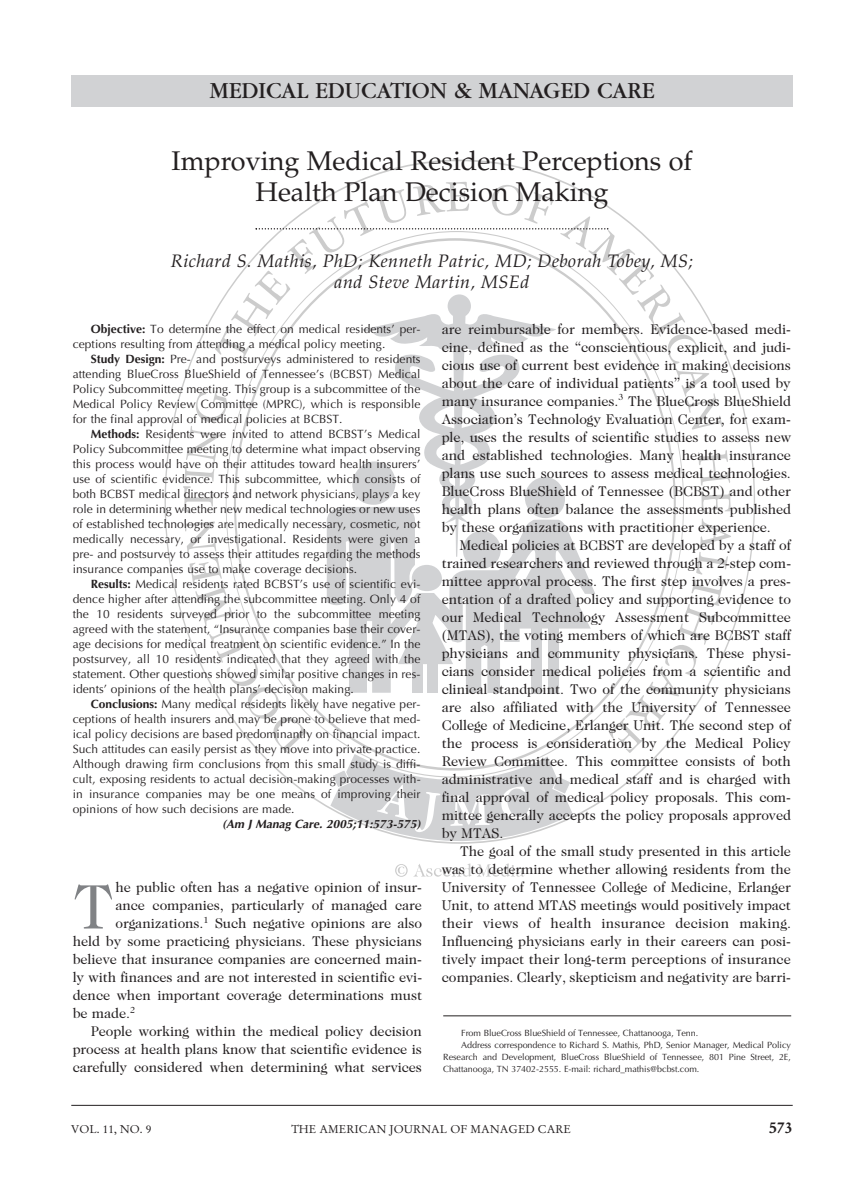
<style>
.page{position:relative;width:864px;height:1188px;background:#fff}
.page>*{position:absolute;margin:0;border:0;box-sizing:border-box;transform-origin:0 0}
.t1{font:63.45px "Caslon Two Twenty Four";color:#808285}
.t2{font:27px/31.5px "Palatino";color:#231f20;text-align:center}
.t3{font:24px "Garamond";color:#231f20}
.t4{font:italic 18px/21px "Palatino";letter-spacing:.025em;color:#231f20;text-align:center}
.t5{font:700 15.75px "Stempel Garamond";color:#231f20}
.t6{font:14.25px/18px "Caslon Two Twenty Four";letter-spacing:-.005em;color:#231f20;text-align:justify}
.t7{font:12px/15px "Optima";letter-spacing:.005em;color:#231f20;text-align:justify}
.t8{font:italic 700 12px "Optima";color:#231f20}
.t9{font:11.25px "Stempel Garamond";color:#231f20}
.t10{font:9px "Optima";letter-spacing:-.005em;color:#231f20}
.s1{font-weight:700}
</style>
<div class="page">
<hr style="left:71px;top:1105px;width:722px;height:1px;background:#231f20">
<div style="left:71px;top:76px;width:722px;height:31px;background:#d1d2d4"></div>
<svg style="left:182px;top:182px;width:549px;height:695px"></svg>
<hr style="left:443px;top:1016px;width:348px;height:1px;background:#231f20">
<h3 class="t3" style="left:209px;top:82px;width:447px">MEDICAL EDUCATION &amp; MANAGED CARE</h3>
<h2 class="t2" style="left:172px;top:148px;width:522px">Improving Medical Resident Perceptions of<br>Health Plan Decision Making</h2>
<p class="t4" style="left:171px;top:252px;width:524px">Richard S. Mathis, PhD; Kenneth Patric, MD; Deborah Tobey, MS; and Steve Martin, MSEd</p>
<p class="t7" style="left:73px;top:322px;width:349px;text-indent:18px"><span class="s1">Objective:</span> To determine the effect on medical residents’ per&shy;ceptions resulting from attending a medical policy meeting.</p>
<p class="t7" style="left:73px;top:352px;width:349px;text-indent:18px"><span class="s1">Study Design:</span> Pre- and postsurveys administered to residents attending BlueCross BlueShield of Tennessee’s (BCBST) Medical Policy Subcommittee meeting. This group is a subcommittee of the Medical Policy Review Committee (MPRC), which is responsible for the final approval of medical policies at BCBST.</p>
<p class="t7" style="left:73px;top:427px;width:349px;text-indent:18px"><span class="s1">Methods:</span> Residents were invited to attend BCBST’s Medical Policy Subcommittee meeting to determine what impact observing this process would have on their attitudes toward health insurers’ use of scientific evidence. This subcommittee, which consists of both BCBST medical directors and network physicians, plays a key role in determining whether new medical technologies or new uses of established technologies are medically necessary, cosmetic, not medically necessary, or investigational. Residents were given a pre- and postsurvey to assess their attitudes regarding the methods insurance companies use to make coverage decisions.</p>
<p class="t7" style="left:73px;top:577px;width:349px;text-indent:18px"><span class="s1">Results:</span> Medical residents rated BCBST’s use of scientific evi&shy;dence higher after attending the subcommittee meeting. Only 4 of the 10 residents surveyed prior to the subcommittee meeting agreed with the statement, “Insurance companies base their cover&shy;age decisions for medical treatment on scientific evidence.” In the postsurvey, all 10 residents indicated that they agreed with the statement. Other questions showed similar positive changes in res&shy;idents’ opinions of the health plans’ decision making.</p>
<p class="t7" style="left:73px;top:697px;width:349px;text-indent:18px"><span class="s1">Conclusions:</span> Many medical residents likely have negative per&shy;ceptions of health insurers and may be prone to believe that med&shy;ical policy decisions are based predominantly on financial impact.<br>Such attitudes can easily persist as they move into private practice.<br>Although drawing firm conclusions from this small study is diffi&shy;cult, exposing residents to actual decision-making processes with&shy;in insurance companies may be one means of improving their opinions of how such decisions are made.</p>
<p class="t8" style="left:222px;top:819px;width:200px">(Am J Manag Care. 2005;11:573-575)</p>
<p class="t6" style="left:442px;top:321px;width:351px">are reimbursable for members. Evidence-based medi&shy;cine, defined as the “conscientious, explicit, and judi&shy;cious use of current best evidence in making decisions about the care of individual patients” is a tool used by many insurance companies.<sup>3</sup> The BlueCross BlueShield Association’s Technology Evaluation Center, for exam&shy;ple, uses the results of scientific studies to assess new and established technologies. Many health insurance plans use such sources to assess medical technologies.<br>BlueCross BlueShield of Tennessee (BCBST) and other health plans often balance the assessments published by these organizations with practitioner experience.</p>
<p class="t6" style="left:442px;top:537px;width:351px;text-indent:18px">Medical policies at BCBST are developed by a staff of trained researchers and reviewed through a 2-step com&shy;mittee approval process. The first step involves a pres&shy;entation of a drafted policy and supporting evidence to our Medical Technology Assessment Subcommittee (MTAS), the voting members of which are BCBST staff physicians and community physicians. These physi&shy;cians consider medical policies from a scientific and clinical standpoint. Two of the community physicians are also affiliated with the University of Tennessee College of Medicine, Erlanger Unit. The second step of the process is consideration by the Medical Policy Review Committee. This committee consists of both administrative and medical staff and is charged with final approval of medical policy proposals. This com&shy;mittee generally accepts the policy proposals approved by MTAS.</p>
<p class="t6" style="left:442px;top:843px;width:351px;text-indent:18px">The goal of the small study presented in this article was to determine whether allowing residents from the University of Tennessee College of Medicine, Erlanger Unit, to attend MTAS meetings would positively impact their views of health insurance decision making.<br>Influencing physicians early in their careers can posi&shy;tively impact their long-term perceptions of insurance companies. Clearly, skepticism and negativity are barri-</p>
<h1 class="t1" style="left:73px;top:882px;width:43px">T</h1>
<p class="t6" style="left:116px;top:880px;width:308px">he public often has a negative opinion of insur-</p>
<p class="t6" style="left:116px;top:898px;width:308px">ance companies, particularly of managed care</p>
<p class="t6" style="left:116px;top:916px;width:308px">organizations.<sup>1</sup> Such negative opinions are also</p>
<p class="t6" style="left:73px;top:934px;width:351px">held by some practicing physicians. These physicians</p>
<p class="t6" style="left:73px;top:952px;width:351px">believe that insurance companies are concerned main-</p>
<p class="t6" style="left:73px;top:970px;width:351px">ly with finances and are not interested in scientific evi-</p>
<p class="t6" style="left:73px;top:988px;width:351px">dence when important coverage determinations must</p>
<p class="t6" style="left:73px;top:1006px;width:64px">be made.<sup>2</sup></p>
<p class="t6" style="left:91px;top:1024px;width:333px">People working within the medical policy decision</p>
<p class="t6" style="left:73px;top:1042px;width:351px">process at health plans know that scientific evidence is</p>
<p class="t6" style="left:73px;top:1060px;width:351px">carefully considered when determining what services</p>
<p class="t10" style="left:461px;top:1029px;width:239px">From BlueCross BlueShield of Tennessee, Chattanooga, Tenn.</p>
<p class="t10" style="left:461px;top:1041px;width:331px">Address correspondence to Richard S. Mathis, PhD, Senior Manager, Medical Policy</p>
<p class="t10" style="left:443px;top:1053px;width:349px">Research and Development, BlueCross BlueShield of Tennessee, 801 Pine Street, 2E,</p>
<p class="t10" style="left:443px;top:1065px;width:258px">Chattanooga, TN 37402-2555. E-mail: richard_mathis@bcbst.com.</p>
<p class="t9" style="left:71px;top:1124px;width:82px">VOL. 11, NO. 9</p>
<p class="t9" style="left:291px;top:1124px;width:281px">THE AMERICAN JOURNAL OF MANAGED CARE</p>
<p class="t5" style="left:769px;top:1120px;width:25px">573</p>
</div>
